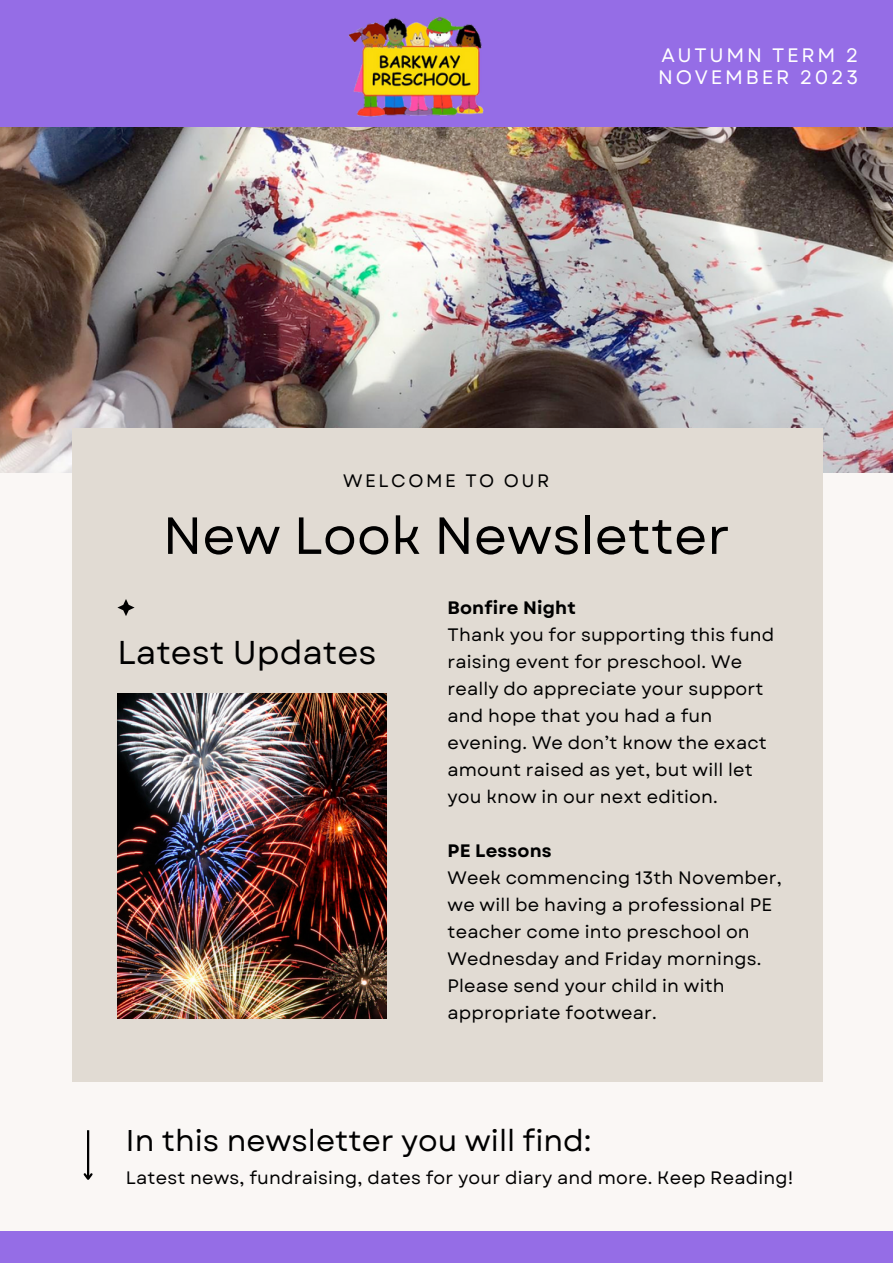
<style>
.page{position:relative;width:893px;height:1264px;background:#fff}
.page>*{position:absolute;margin:0;border:0;box-sizing:border-box;transform-origin:0 0}
.t1{font:52.05px "Garet";color:#000}
.t2{font:33px "Garet";color:#000}
.t3{font:30px "Garet";color:#000}
.t4{font:19.5px "Garet";letter-spacing:.14em;color:#fff}
.t5{font:18px/27px "Garet";letter-spacing:.01em;color:#000}
.t6{font:700 18px "Garet";letter-spacing:.01em;color:#000}
.t7{font:18px "Garet";letter-spacing:.14em;color:#000}
</style>
<div class="page">
<div style="left:0;top:0;width:892px;height:1262px;background:#faf7f5"></div>
<img style="left:0;top:127px;width:892px;height:345px">
<div style="left:0;top:1231px;width:892px;height:31px;background:#956de6"></div>
<div style="left:72px;top:427px;width:750px;height:654px;background:#e1dbd3"></div>
<svg style="left:117px;top:599px;width:18px;height:17px"></svg>
<hr style="left:87px;top:1130px;width:2px;height:48px;background:#000">
<svg style="left:83px;top:1171px;width:10px;height:9px"></svg>
<img style="left:117px;top:693px;width:269px;height:325px">
<div style="left:0;top:0;width:892px;height:127px;background:#956de6"></div>
<img style="left:349px;top:16px;width:134px;height:100px">
<p class="t4" style="left:661px;top:41px;width:198px">AUTUMN TERM 2</p>
<p class="t4" style="left:658px;top:63px;width:201px">NOVEMBER 2023</p>
<p class="t7" style="left:343px;top:468px;width:207px">WELCOME TO OUR</p>
<p class="t1" style="left:163px;top:498px;width:568px">New Look Newsletter</p>
<p class="t2" style="left:117px;top:629px;width:261px">Latest Updates</p>
<p class="t6" style="left:447px;top:594px;width:130px">Bonfire Night</p>
<p class="t5" style="left:447px;top:621px;width:328px">Thank you for supporting this fund raising event for preschool. We really do appreciate your support and hope that you had a fun evening. We don’t know the exact amount raised as yet, but will let you know in our next edition.</p>
<p class="t6" style="left:447px;top:837px;width:106px">PE Lessons</p>
<p class="t5" style="left:447px;top:864px;width:336px">Week commencing 13th November, we will be having a professional PE teacher come into preschool on<br>Wednesday and Friday mornings.<br>Please send your child in with appropriate footwear.</p>
<p class="t3" style="left:126px;top:1118px;width:467px">In this newsletter you will find:</p>
<p class="t5" style="left:126px;top:1164px;width:668px">Latest news, fundraising, dates for your diary and more. Keep Reading!</p>
</div>
